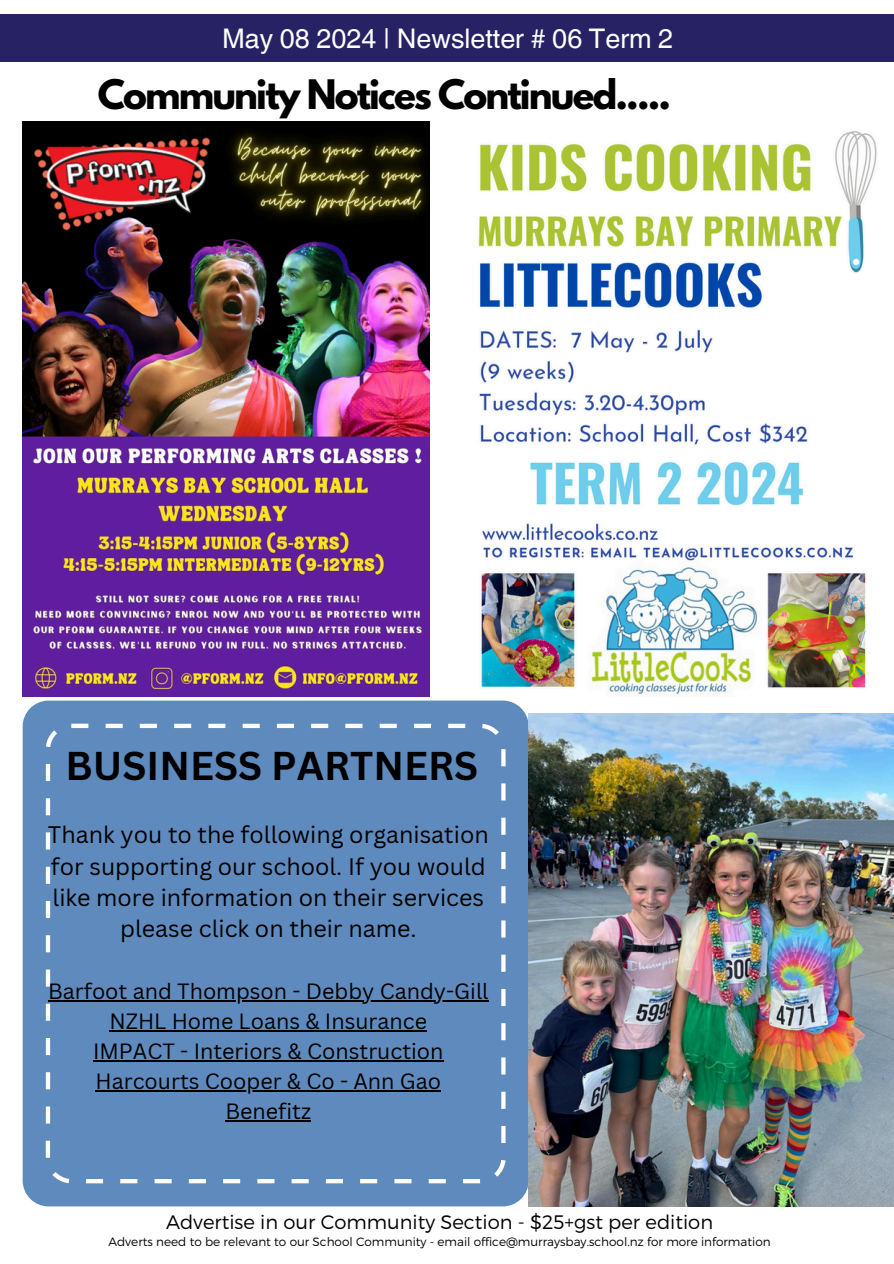
<style>
.page{position:relative;width:894px;height:1264px;background:#fff}
.page>*{position:absolute;margin:0;border:0;box-sizing:border-box;transform-origin:0 0}
.t1{font:700 39.15px "Canva Sans";color:#000}
.t2{font:700 36px "League Spartan";letter-spacing:-.05em;color:#000}
.t3{font:27px "Helvetica World";color:#fff}
.t4{font:23.25px/31.3px "Canva Sans";color:#000;text-align:center}
.t5{font:21.45px/30px "Canva Sans";color:#000;text-align:center}
.t6{font:300 19.5px "Montserrat";color:#000}
.t7{font:300 12px "Montserrat";color:#000}
</style>
<div class="page">
<div style="left:0;top:15px;width:893px;height:47px;background:#262264"></div>
<img style="left:478px;top:131px;width:399px;height:564px">
<img style="left:23px;top:122px;width:406px;height:575px">
<div style="left:23px;top:700px;width:505px;height:506px;background:#5f8abd;border-radius:26px"></div>
<svg style="left:46px;top:723px;width:459px;height:460px"></svg>
<hr style="left:48px;top:1000px;width:440px;height:1px;background:#000">
<hr style="left:109px;top:1030px;width:318px;height:1px;background:#000">
<hr style="left:93px;top:1060px;width:350px;height:1px;background:#000">
<hr style="left:95px;top:1090px;width:346px;height:1px;background:#000">
<hr style="left:225px;top:1120px;width:86px;height:1px;background:#000">
<img style="left:528px;top:713px;width:365px;height:493px">
<p class="t3" style="left:222px;top:22px;width:452px">May 08 2024 | Newsletter # 06 Term 2</p>
<h1 class="t2" style="left:98px;top:77px;width:574px">Community Notices Continued.....</h1>
<p class="t1" style="left:66px;top:738px;width:414px">BUSINESS PARTNERS</p>
<h4 class="t4" style="left:48px;top:818px;width:442px">Thank you to the following organisation for supporting our school. If you would like more information on their services please click on their name.</h4>
<h4 class="t5" style="left:48px;top:975px;width:442px">Barfoot and Thompson - Debby Candy-Gill<br>NZHL Home Loans &amp; Insurance<br>IMPACT - Interiors &amp; Construction</h4>
<p class="t5" style="left:95px;top:1065px;width:347px">Harcourts Cooper &amp; Co - Ann Gao<br>Benefitz</p>
<p class="t6" style="left:166px;top:1209px;width:548px">Advertise in our Community Section - $25+gst per edition</p>
<p class="t7" style="left:108px;top:1234px;width:663px">Adverts need to be relevant to our School Community - email office@murraysbay.school.nz for more information</p>
</div>
